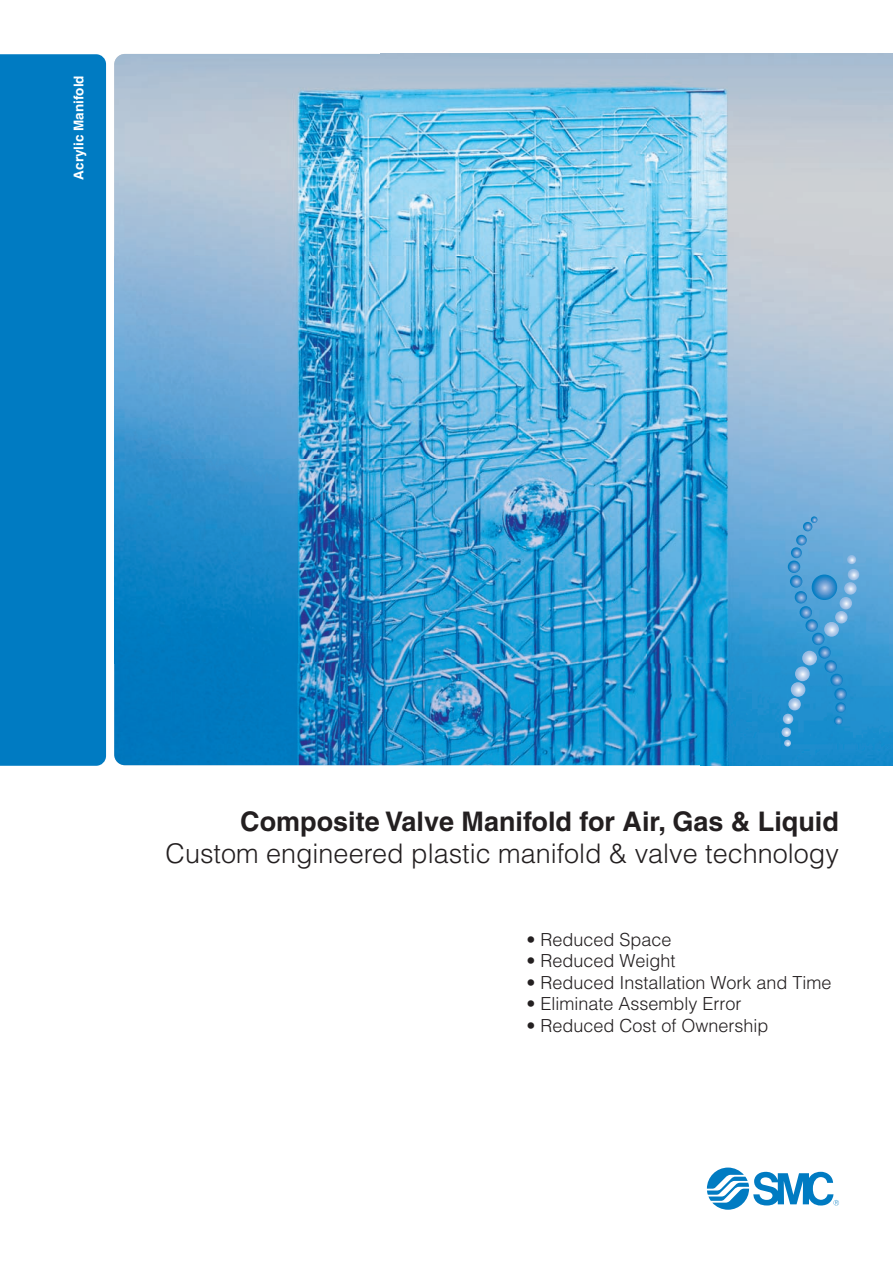
<style>
.page{position:relative;width:893px;height:1263px;background:#fff}
.page>*{position:absolute;margin:0;border:0;box-sizing:border-box;transform-origin:0 0}
.t1{font:300 27px "Helvetica";color:#231f20}
.t2{font:700 27px "Helvetica";color:#231f20}
.t3{font:300 18px "Helvetica";color:#231f20}
.t4{font:700 13.5px "Helvetica";color:#fff}
</style>
<div class="page">
<div style="left:0;top:54px;width:106px;height:712px;background:#007bc2"></div>
<svg style="left:707px;top:1167px;width:132px;height:43px"></svg>
<img style="left:114px;top:54px;width:779px;height:711px">
<svg style="left:781px;top:516px;width:78px;height:231px;background:#499ed4"></svg>
<svg style="left:812px;top:574px;width:25px;height:26px"></svg>
<p class="t4" style="left:71px;top:180px;width:106px;rotate:-90deg">Acrylic Manifold</p>
<h1 class="t2" style="left:240px;top:805px;width:600px">Composite Valve Manifold for Air, Gas &amp; Liquid</h1>
<h1 class="t1" style="left:166px;top:837px;width:675px">Custom engineered plastic manifold &amp; valve technology</h1>
<p class="t3" style="left:526px;top:928px;width:147px">• Reduced Space</p>
<p class="t3" style="left:526px;top:949px;width:151px">• Reduced Weight</p>
<p class="t3" style="left:526px;top:971px;width:307px">• Reduced Installation Work and Time</p>
<p class="t3" style="left:526px;top:993px;width:217px">• Eliminate Assembly Error</p>
<p class="t3" style="left:526px;top:1014px;width:244px">• Reduced Cost of Ownership</p>
</div>
